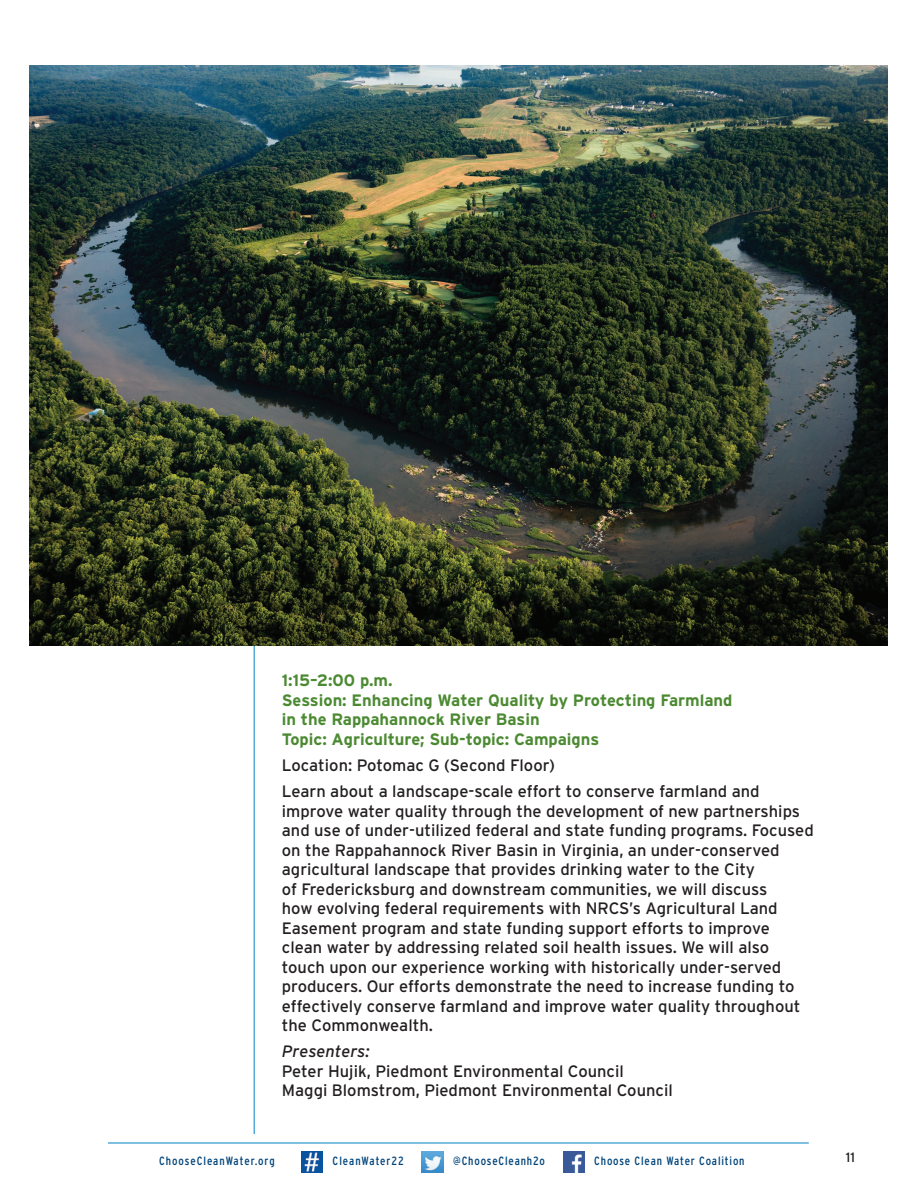
<style>
.page{position:relative;width:918px;height:1188px;background:#fff}
.page>*{position:absolute;margin:0;border:0;box-sizing:border-box;transform-origin:0 0}
.body{font:16.5px/19.5px "Interstate";color:#231f20}
.workshops_ind{font:700 16.5px/19.5px "Interstate";color:#4c8a32}
.italic{font:italic 16.5px "Interstate";color:#231f20}
.t1{font:13.5px "Interstate";color:#231f20}
.with_rule{font:condensed 12px "Interstate";letter-spacing:.07em;color:#00447b}
</style>
<div class="page">
<hr style="left:108px;top:1143px;width:701px;height:1px;background:#0081c4">
<img style="left:563px;top:1151px;width:22px;height:22px">
<img style="left:422px;top:1151px;width:21px;height:22px">
<img style="left:301px;top:1152px;width:22px;height:20px">
<hr style="left:254px;top:84px;width:1px;height:1050px;background:#0081c4">
<img style="left:29px;top:66px;width:859px;height:580px">
<p class="workshops_ind" style="left:282px;top:670px;width:112px">1:15–2:00 p.m.</p>
<p class="workshops_ind" style="left:282px;top:690px;width:452px">Session: Enhancing Water Quality by Protecting Farmland in the Rappahannock River Basin</p>
<p class="workshops_ind" style="left:282px;top:729px;width:319px">Topic: Agriculture; Sub-topic: Campaigns</p>
<p class="body" style="left:282px;top:755px;width:275px">Location: Potomac G (Second Floor)</p>
<p class="body" style="left:282px;top:781px;width:533px">Learn about a landscape-scale effort to conserve farmland and improve water quality through the development of new partnerships and use of under-utilized federal and state funding programs. Focused on the Rappahannock River Basin in Virginia, an under-conserved agricultural landscape that provides drinking water to the City<br>of Fredericksburg and downstream communities, we will discuss<br>how evolving federal requirements with NRCS’s Agricultural Land Easement program and state funding support efforts to improve clean water by addressing related soil health issues. We will also touch upon our experience working with historically under-served producers. Our efforts demonstrate the need to increase funding to effectively conserve farmland and improve water quality throughout the Commonwealth.</p>
<p class="italic" style="left:282px;top:1042px;width:89px">Presenters:</p>
<p class="body" style="left:282px;top:1061px;width:344px">Peter Hujik, Piedmont Environmental Council</p>
<p class="body" style="left:282px;top:1081px;width:392px">Maggi Blomstrom, Piedmont Environmental Council</p>
<p class="with_rule" style="left:159px;top:1154px;width:117px">ChooseCleanWater.org</p>
<p class="with_rule" style="left:333px;top:1154px;width:73px">CleanWater22</p>
<p class="with_rule" style="left:453px;top:1154px;width:93px">@ChooseCleanh2o</p>
<p class="with_rule" style="left:594px;top:1154px;width:152px">Choose Clean Water Coalition</p>
<p class="t1" style="left:846px;top:1150px;width:11px">11</p>
</div>
